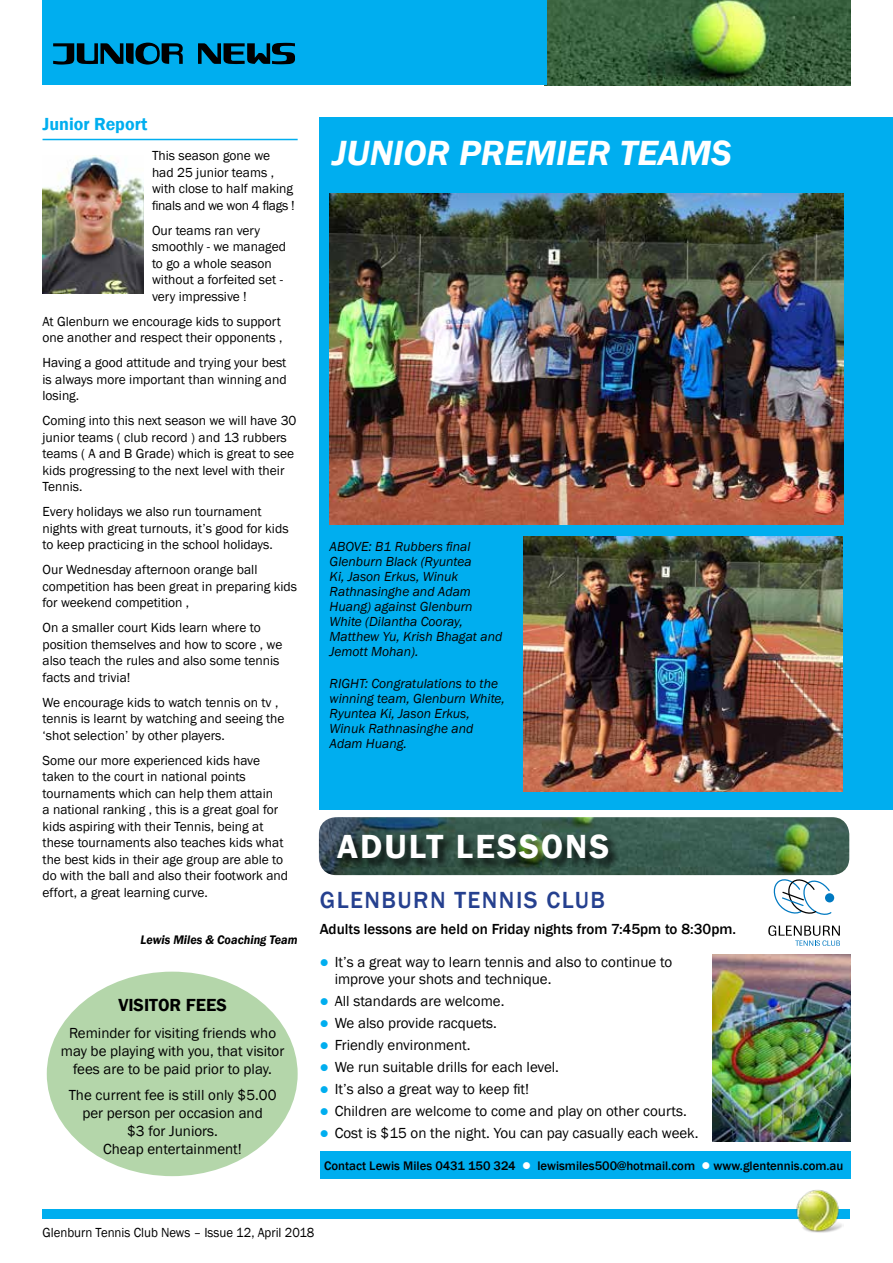
<style>
.page{position:relative;width:893px;height:1263px;background:#fff}
.page>*{position:absolute;margin:0;border:0;box-sizing:border-box;transform-origin:0 0}
.t1{font:italic 600 36px "Franklin Gothic";color:#fff}
.t2{font:600 34.5px "Franklin Gothic";letter-spacing:.06em;color:#fff}
.t3{font:500 24px "Franklin Gothic";letter-spacing:.06em;color:#25408f}
.t4{font:600 18px "Franklin Gothic";color:#00aeef}
.t5{font:600 18px "Franklin Gothic";color:#000}
.t6{font:15px/18px "Franklin Gothic";color:#000;text-align:center}
.t7{font:500 15px "Franklin Gothic";color:#000}
.t8{font:13.5px/16.5px "Franklin Gothic";color:#000}
.t9{font:italic 13.5px/15px "Franklin Gothic";color:#000}
.t10{font:13.5px "Franklin Gothic";color:#000;scale:.95 1}
.t11{font:500 12.75px "Franklin Gothic";color:#000}
.t12{font:italic 600 12.75px "Franklin Gothic";color:#000;scale:.95 1}
.s1{color:#00aeef}
.s2{color:#fff}
</style>
<div class="page">
<img style="left:547px;top:0;width:303px;height:85px">
<div style="left:43px;top:0;width:504px;height:85px;background:#00aeef"></div>
<div style="left:43px;top:1209px;width:807px;height:10px;background:#00aeef"></div>
<img style="left:796px;top:1190px;width:46px;height:43px">
<div style="left:319px;top:118px;width:572px;height:692px;background:#00aeef"></div>
<hr style="left:891px;top:118px;width:2px;height:692px;background:#00aeef">
<svg style="left:53px;top:43px;width:242px;height:22px"></svg>
<hr style="left:43px;top:139px;width:255px;height:1px;background:#00aeef">
<img style="left:43px;top:155px;width:101px;height:138px">
<img style="left:330px;top:193px;width:514px;height:331px">
<img style="left:523px;top:537px;width:320px;height:254px">
<img style="left:712px;top:954px;width:138px;height:188px">
<img style="left:319px;top:817px;width:530px;height:58px">
<div style="left:320px;top:1151px;width:530px;height:28px;background:#00aeef"></div>
<div style="left:337px;top:834px;width:283px;height:37px;background:#000;opacity:.75"></div>
<svg style="left:768px;top:925px;width:72px;height:21px"></svg>
<svg style="left:773px;top:879px;width:60px;height:36px"></svg>
<div style="left:47px;top:972px;width:251px;height:204px;background:#b4d6aa;border-radius:50%"></div>
<h3 class="t4" style="left:43px;top:113px;width:107px">Junior Report</h3>
<p class="t8" style="left:152px;top:148px;width:144px">This season gone we had 25 junior teams , with close to half making finals and we won 4 flags !</p>
<p class="t8" style="left:152px;top:222px;width:136px">Our teams ran very smoothly - we managed to go a whole season without a forfeited set - very impressive !</p>
<p class="t8" style="left:43px;top:313px;width:242px">At Glenburn we encourage kids to support one another and respect their opponents ,</p>
<p class="t8" style="left:43px;top:355px;width:246px;text-align:justify">Having a good attitude and trying your best is always more important than winning and losing.</p>
<p class="t8" style="left:43px;top:413px;width:255px">Coming into this next season we will have 30 junior teams ( club record ) and 13 rubbers teams ( A and B Grade) which is great to see kids progressing to the next level with their Tennis.</p>
<p class="t8" style="left:43px;top:504px;width:248px">Every holidays we also run tournament nights with great turnouts, it’s good for kids to keep practicing in the school holidays.</p>
<p class="t8" style="left:43px;top:562px;width:256px">Our Wednesday afternoon orange ball competition has been great in preparing kids for weekend competition ,</p>
<p class="t8" style="left:43px;top:620px;width:241px">On a smaller court Kids learn where to position themselves and how to score , we also teach the rules and also some tennis facts and trivia!</p>
<p class="t8" style="left:43px;top:694px;width:244px">We encourage kids to watch tennis on tv , tennis is learnt by watching and seeing the ‘shot selection’ by other players.</p>
<p class="t8" style="left:43px;top:752px;width:247px">Some our more experienced kids have taken to the court in national points tournaments which can help them attain<br>a national ranking , this is a great goal for kids aspiring with their Tennis, being at these tournaments also teaches kids what the best kids in their age group are able to do with the ball and also their footwork and effort, a great learning curve.</p>
<p class="t12" style="left:141px;top:932px;width:167px">Lewis Miles &amp; Coaching Team</p>
<h3 class="t5" style="left:118px;top:994px;width:110px">VISITOR FEES</h3>
<p class="t6" style="left:61px;top:1024px;width:225px">Reminder for visiting friends who may be playing with you, that visitor fees are to be paid prior to play.</p>
<p class="t6" style="left:69px;top:1087px;width:209px">The current fee is still only $5.00 per person per occasion and<br>$3 for Juniors.<br>Cheap entertainment!</p>
<h1 class="t1" style="left:332px;top:129px;width:401px">JUNIOR PREMIER TEAMS</h1>
<p class="t9" style="left:330px;top:539px;width:174px">ABOVE: B1 Rubbers final<br>Glenburn Black (Ryuntea<br>Ki, Jason Erkus, Winuk<br>Rathnasinghe and Adam<br>Huang) against Glenburn<br>White (Dilantha Cooray,<br>Matthew Yu, Krish Bhagat and<br>Jemott Mohan).</p>
<p class="t9" style="left:330px;top:676px;width:177px">RIGHT: Congratulations to the winning team, Glenburn White,<br>Ryuntea Ki, Jason Erkus,<br>Winuk Rathnasinghe and<br>Adam Huang.</p>
<h2 class="t2" style="left:337px;top:825px;width:274px">ADULT LESSONS</h2>
<h3 class="t3" style="left:320px;top:885px;width:287px">GLENBURN TENNIS CLUB</h3>
<p class="t7" style="left:320px;top:920px;width:418px">Adults lessons are held on Friday nights from 7:45pm to 8:30pm.</p>
<p class="t6" style="left:335px;top:954px;width:339px;line-height:16.5px;text-align:left;text-indent:-15px"><span class="s1">●</span> It’s a great way to learn tennis and also to continue to improve your shots and technique.</p>
<p class="t6" style="left:320px;top:992px;width:186px"><span class="s1">●</span> All standards are welcome.</p>
<p class="t6" style="left:320px;top:1014px;width:179px"><span class="s1">●</span> We also provide racquets.</p>
<p class="t6" style="left:320px;top:1036px;width:152px"><span class="s1">●</span> Friendly environment.</p>
<p class="t6" style="left:320px;top:1058px;width:241px"><span class="s1">●</span> We run suitable drills for each level.</p>
<p class="t6" style="left:320px;top:1080px;width:211px"><span class="s1">●</span> It’s also a great way to keep fit!</p>
<p class="t6" style="left:320px;top:1102px;width:369px"><span class="s1">●</span> Children are welcome to come and play on other courts.</p>
<p class="t6" style="left:320px;top:1124px;width:380px"><span class="s1">●</span> Cost is $15 on the night. You can pay casually each week.</p>
<p class="t11" style="left:324px;top:1158px;width:521px">Contact Lewis Miles 0431 150 324 <span class="s2">●</span> lewismiles500@hotmail.com <span class="s2">●</span> www.glentennis.com.au</p>
<p class="t10" style="left:43px;top:1224px;width:288px">Glenburn Tennis Club News – Issue 12, April 2018</p>
</div>
